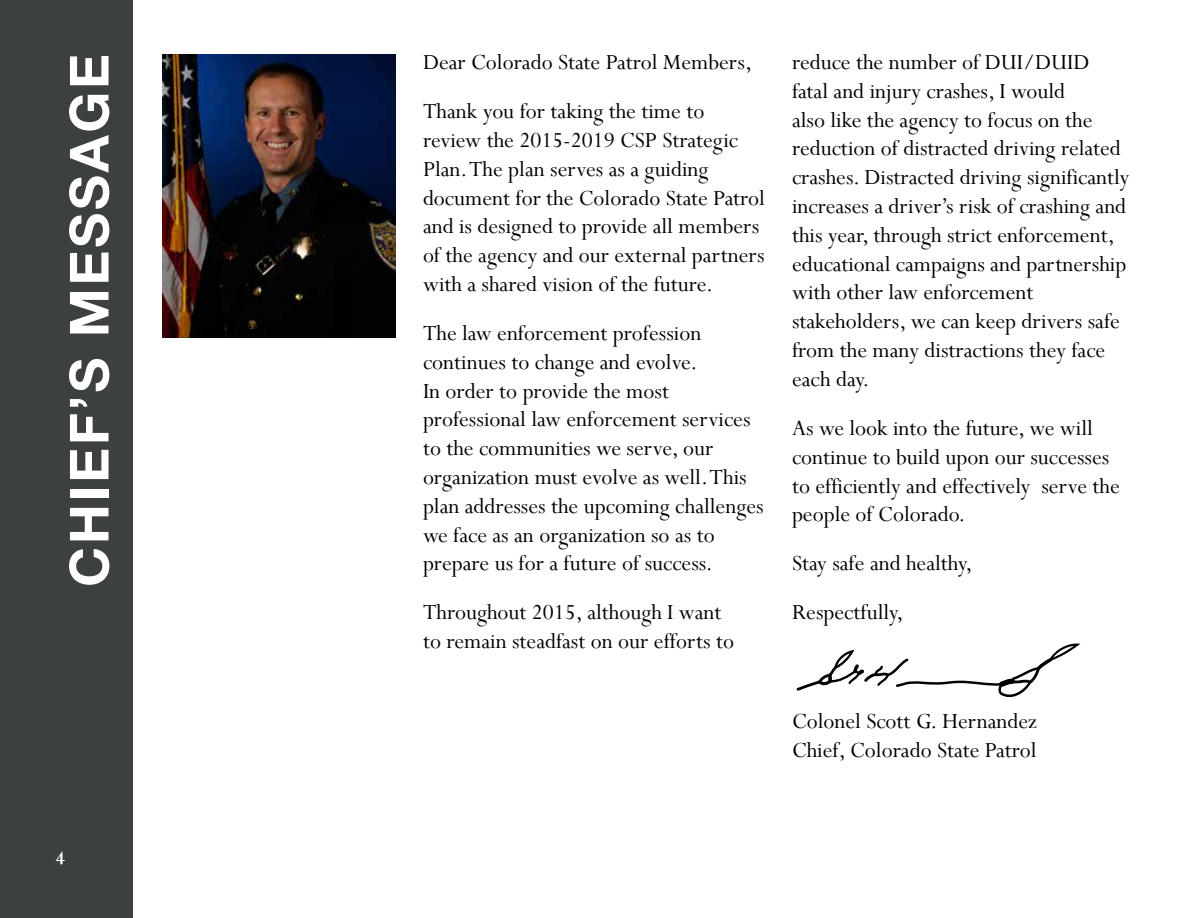
<style>
.page{position:relative;width:1188px;height:918px;background:#fff}
.page>*{position:absolute;margin:0;border:0;box-sizing:border-box;transform-origin:0 0}
.t1{font:700 54px "Helvetica Neue";letter-spacing:.05em;color:#fff}
.t2{font:24px/28.8px "Perpetua";color:#000}
.t3{font:700 21px "Perpetua";color:#fff}
</style>
<div class="page">
<img style="left:162px;top:54px;width:234px;height:284px">
<svg style="left:797px;top:644px;width:283px;height:53px"></svg>
<div style="left:0;top:0;width:133px;height:918px;background:#3c403f"></div>
<h1 class="t1" style="left:47px;top:587px;width:534px;rotate:-90deg">CHIEF’S MESSAGE</h1>
<p class="t3" style="left:56px;top:845px;width:11px">4</p>
<p class="t2" style="left:423px;top:37px;width:331px;line-height:49.1px">Dear Colorado State Patrol Members,<br>Thank you for taking the time to</p>
<p class="t2" style="left:423px;top:125px;width:344px">review the 2015-2019 CSP Strategic Plan. The plan serves as a guiding document for the Colorado State Patrol and is designed to provide all members of the agency and our external partners with a shared vision of the future.</p>
<p class="t2" style="left:423px;top:318px;width:342px">The law enforcement profession continues to change and evolve.<br>In order to provide the most professional law enforcement services to the communities we serve, our organization must evolve as well. This plan addresses the upcoming challenges we face as an organization so as to prepare us for a future of success.</p>
<p class="t2" style="left:423px;top:598px;width:313px">Throughout 2015, although I want to remain steadfast on our efforts to</p>
<p class="t2" style="left:792px;top:47px;width:339px">reduce the number of DUI/DUID fatal and injury crashes, I would<br>also like the agency to focus on the reduction of distracted driving related crashes. Distracted driving significantly increases a driver’s risk of crashing and this year, through strict enforcement, educational campaigns and partnership with other law enforcement stakeholders, we can keep drivers safe from the many distractions they face each day.</p>
<p class="t2" style="left:792px;top:413px;width:329px">As we look into the future, we will continue to build upon our successes to efficiently and effectively serve the people of Colorado.</p>
<p class="t2" style="left:792px;top:539px;width:182px;line-height:49.1px">Stay safe and healthy,<br>Respectfully,</p>
<p class="t2" style="left:792px;top:707px;width:247px">Colonel Scott G. Hernandez<br>Chief, Colorado State Patrol</p>
</div>
